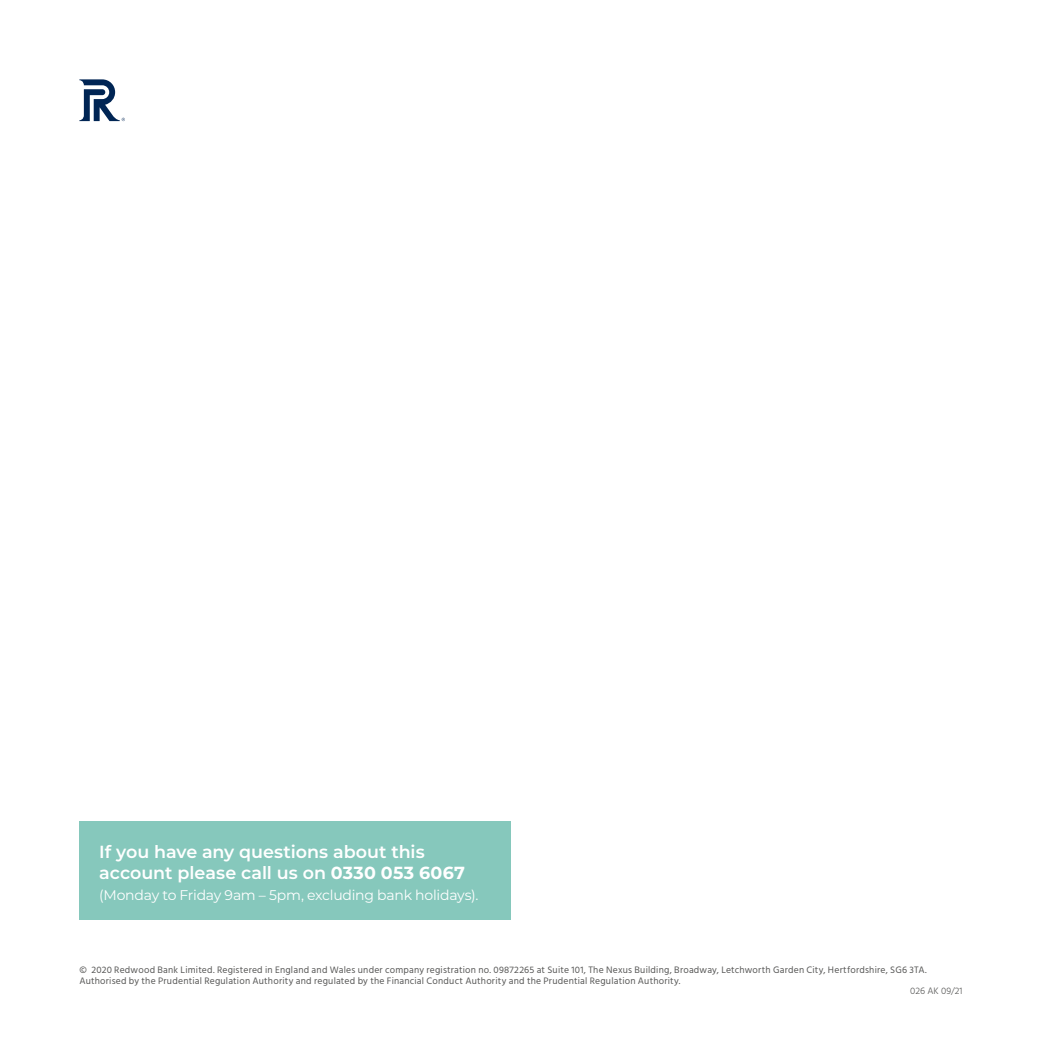
<style>
.page{position:relative;width:1042px;height:1042px;background:#fff}
.page>*{position:absolute;margin:0;border:0;box-sizing:border-box;transform-origin:0 0}
.t1{font:600 17.5px/21px "Montserrat";color:#fff}
.t2{font:14px "Montserrat";letter-spacing:-.015em;color:#fff}
.t3{font:9.62px/11.5px "Hind";letter-spacing:.02em;color:#575756}
.t4{font:300 9.62px "Hind";color:#575756}
.s1{font-weight:700}
</style>
<div class="page">
<div style="left:79px;top:821px;width:432px;height:99px;background:#86c8bc"></div>
<svg style="left:79px;top:79px;width:46px;height:42px"></svg>
<h1 class="t1" style="left:99px;top:841px;width:367px">If you have any questions about this account please call us on <span class="s1">0330 053 6067</span></h1>
<h2 class="t2" style="left:99px;top:885px;width:381px">(Monday to Friday 9am – 5pm, excluding bank holidays).</h2>
<p class="t3" style="left:79px;top:964px;width:849px">© 2020 Redwood Bank Limited. Registered in England and Wales under company registration no. 09872265 at Suite 101, The Nexus Building, Broadway, Letchworth Garden City, Hertfordshire, SG6 3TA.<br>Authorised by the Prudential Regulation Authority and regulated by the Financial Conduct Authority and the Prudential Regulation Authority.</p>
<p class="t4" style="left:910px;top:985px;width:54px">026 AK 09/21</p>
</div>
